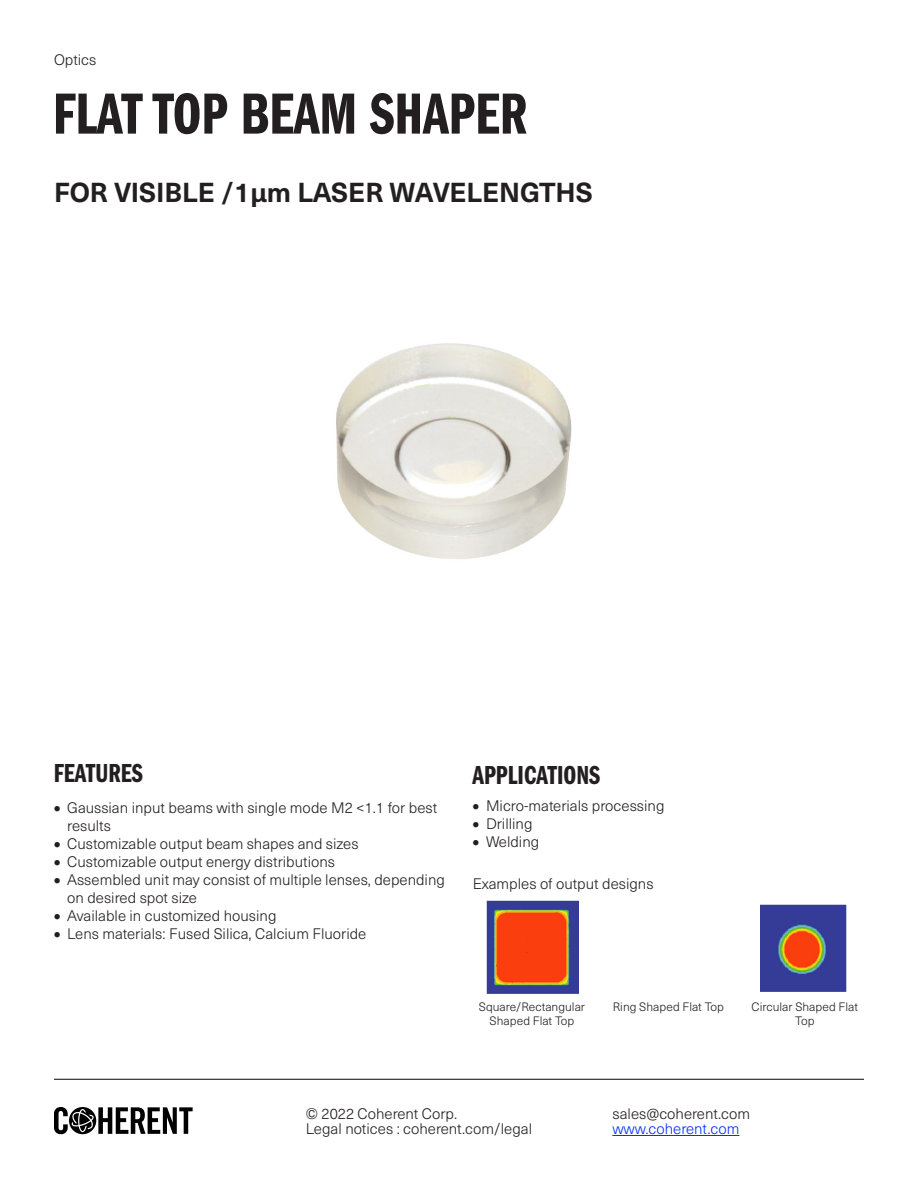
<style>
.page{position:relative;width:918px;height:1188px;background:#fff}
.page>*{position:absolute;margin:0;border:0;box-sizing:border-box;transform-origin:0 0}
.Title_single_line{font:60px "ITC Franklin Gothic Std Dm Cp";color:#231f20}
.Sub_Title_or_Part_Nu{font:700 27px "Neue Haas Unica Pro";color:#231f20}
.Cover_section_head{font:27px "ITC Franklin Gothic Std Dm Cp";color:#231f20}
.Top_Category_Name{font:300 15px/18px "Neue Haas Unica Pro";color:#231f20}
.t1{font:300 15px "Neue Haas Unica Pro";color:#0032ff}
.Foot_Note{font:300 12px/14.4px "Neue Haas Unica Pro";color:#231f20;text-align:center}
</style>
<div class="page">
<svg style="left:54px;top:1107px;width:139px;height:27px"></svg>
<hr style="left:54px;top:1079px;width:810px;height:1px;background:#040503">
<hr style="left:612px;top:1135px;width:127px;height:1px;background:#0032ff">
<img style="left:336px;top:343px;width:236px;height:216px">
<img style="left:486px;top:901px;width:93px;height:92px">
<img style="left:760px;top:904px;width:87px;height:87px">
<p class="Top_Category_Name" style="left:54px;top:51px;width:44px">Optics</p>
<p class="Title_single_line" style="left:53px;top:81px;width:476px">FLAT TOP BEAM SHAPER</p>
<p class="Sub_Title_or_Part_Nu" style="left:54px;top:175px;width:540px">FOR VISIBLE /1µm LASER WAVELENGTHS</p>
<p class="Cover_section_head" style="left:54px;top:758px;width:91px">FEATURES</p>
<p class="Top_Category_Name" style="left:67px;top:799px;width:372px;text-indent:-14px">• Gaussian input beams with single mode M2 &lt;1.1 for best results</p>
<p class="Top_Category_Name" style="left:54px;top:835px;width:306px">• Customizable output beam shapes and sizes</p>
<p class="Top_Category_Name" style="left:54px;top:853px;width:283px">• Customizable output energy distributions</p>
<p class="Top_Category_Name" style="left:67px;top:871px;width:379px;text-indent:-14px">• Assembled unit may consist of multiple lenses, depending on desired spot size</p>
<p class="Top_Category_Name" style="left:54px;top:907px;width:224px">• Available in customized housing</p>
<p class="Top_Category_Name" style="left:54px;top:925px;width:314px">• Lens materials: Fused Silica, Calcium Fluoride</p>
<p class="Cover_section_head" style="left:472px;top:760px;width:129px">APPLICATIONS</p>
<p class="Top_Category_Name" style="left:472px;top:797px;width:193px">• Micro-materials processing</p>
<p class="Top_Category_Name" style="left:472px;top:815px;width:62px">• Drilling</p>
<p class="Top_Category_Name" style="left:472px;top:833px;width:68px">• Welding</p>
<p class="Top_Category_Name" style="left:473px;top:875px;width:182px">Examples of output designs</p>
<p class="Foot_Note" style="left:479px;top:1000px;width:108px">Square/Rectangular<br>Shaped Flat Top</p>
<p class="Foot_Note" style="left:613px;top:1000px;width:113px">Ring Shaped Flat Top</p>
<p class="Foot_Note" style="left:752px;top:1000px;width:108px">Circular Shaped Flat<br>Top</p>
<p class="Top_Category_Name" style="left:306px;top:1106px;width:228px;line-height:15px">© 2022 Coherent Corp.<br>Legal notices : coherent.com/legal</p>
<p class="Top_Category_Name" style="left:612px;top:1105px;width:139px">sales@coherent.com</p>
<p class="t1" style="left:612px;top:1120px;width:129px">www.coherent.com</p>
</div>
